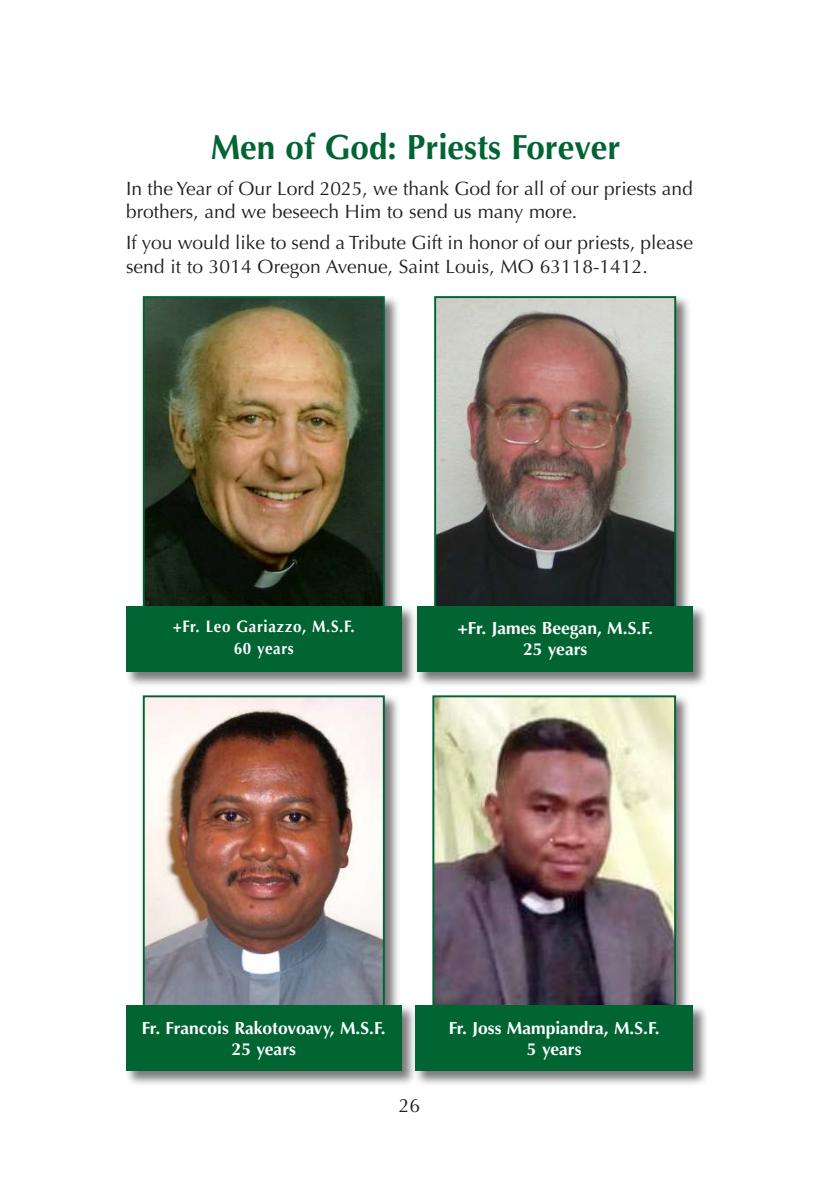
<style>
.page{position:relative;width:819px;height:1197px;background:#fff}
.page>*{position:absolute;margin:0;border:0;box-sizing:border-box;transform-origin:0 0}
.t1{font:700 35px "Optima";color:#006433;scale:.95 1}
.t2{font:19.25px/23.1px "Optima";color:#221f1f}
.t3{font:700 17.5px/21px "Optima";color:#fff;text-align:center}
.t4{font:700 16.62px/21.9px "Optima";letter-spacing:.04em;color:#fff;text-align:center;scale:.91 1}
</style>
<div class="page">
<div style="left:433px;top:295px;width:258px;height:347px;background:#221f1f;opacity:.6"></div>
<img style="left:437px;top:299px;width:236px;height:305px">
<div style="left:434px;top:296px;width:242px;height:331px;border:2px solid #006433"></div>
<div style="left:416px;top:604px;width:292px;height:83px;background:#221f1f;opacity:.6"></div>
<div style="left:417px;top:606px;width:276px;height:66px;background:#006433"></div>
<div style="left:141px;top:694px;width:259px;height:347px;background:#221f1f;opacity:.6"></div>
<img style="left:146px;top:698px;width:236px;height:305px">
<div style="left:143px;top:695px;width:242px;height:331px;border:2px solid #006433"></div>
<div style="left:124px;top:1003px;width:292px;height:83px;background:#221f1f;opacity:.6"></div>
<div style="left:126px;top:1005px;width:276px;height:66px;background:#006433"></div>
<div style="left:431px;top:694px;width:260px;height:347px;background:#221f1f;opacity:.6"></div>
<img style="left:435px;top:698px;width:238px;height:305px">
<div style="left:432px;top:695px;width:244px;height:331px;border:2px solid #006433"></div>
<div style="left:414px;top:1003px;width:294px;height:83px;background:#221f1f;opacity:.6"></div>
<div style="left:416px;top:1005px;width:277px;height:66px;background:#006433"></div>
<div style="left:141px;top:295px;width:259px;height:347px;background:#221f1f;opacity:.6"></div>
<img style="left:146px;top:299px;width:236px;height:305px">
<div style="left:143px;top:296px;width:242px;height:331px;border:2px solid #006433"></div>
<div style="left:124px;top:604px;width:292px;height:83px;background:#221f1f;opacity:.6"></div>
<div style="left:126px;top:606px;width:276px;height:66px;background:#006433"></div>
<h1 class="t1" style="left:211px;top:133px;width:433px">Men of God: Priests Forever</h1>
<p class="t2" style="left:126px;top:179px;width:569px">In the Year of Our Lord 2025, we thank God for all of our priests and brothers, and we beseech Him to send us many more.</p>
<p class="t2" style="left:126px;top:233px;width:569px">If you would like to send a Tribute Gift in honor of our priests, please send it to 3014 Oregon Avenue, Saint Louis, MO 63118-1412.</p>
<p class="t4" style="left:173px;top:617px;width:202px">+Fr. Leo Gariazzo, M.S.F.<br>60 years</p>
<p class="t3" style="left:457px;top:620px;width:197px">+Fr. James Beegan, M.S.F.<br>25 years</p>
<p class="t3" style="left:142px;top:1019px;width:246px">Fr. Francois Rakotovoavy, M.S.F.<br>25 years</p>
<p class="t3" style="left:449px;top:1019px;width:213px">Fr. Joss Mampiandra, M.S.F.<br>5 years</p>
<p class="t2" style="left:399px;top:1096px;width:23px">26</p>
</div>
